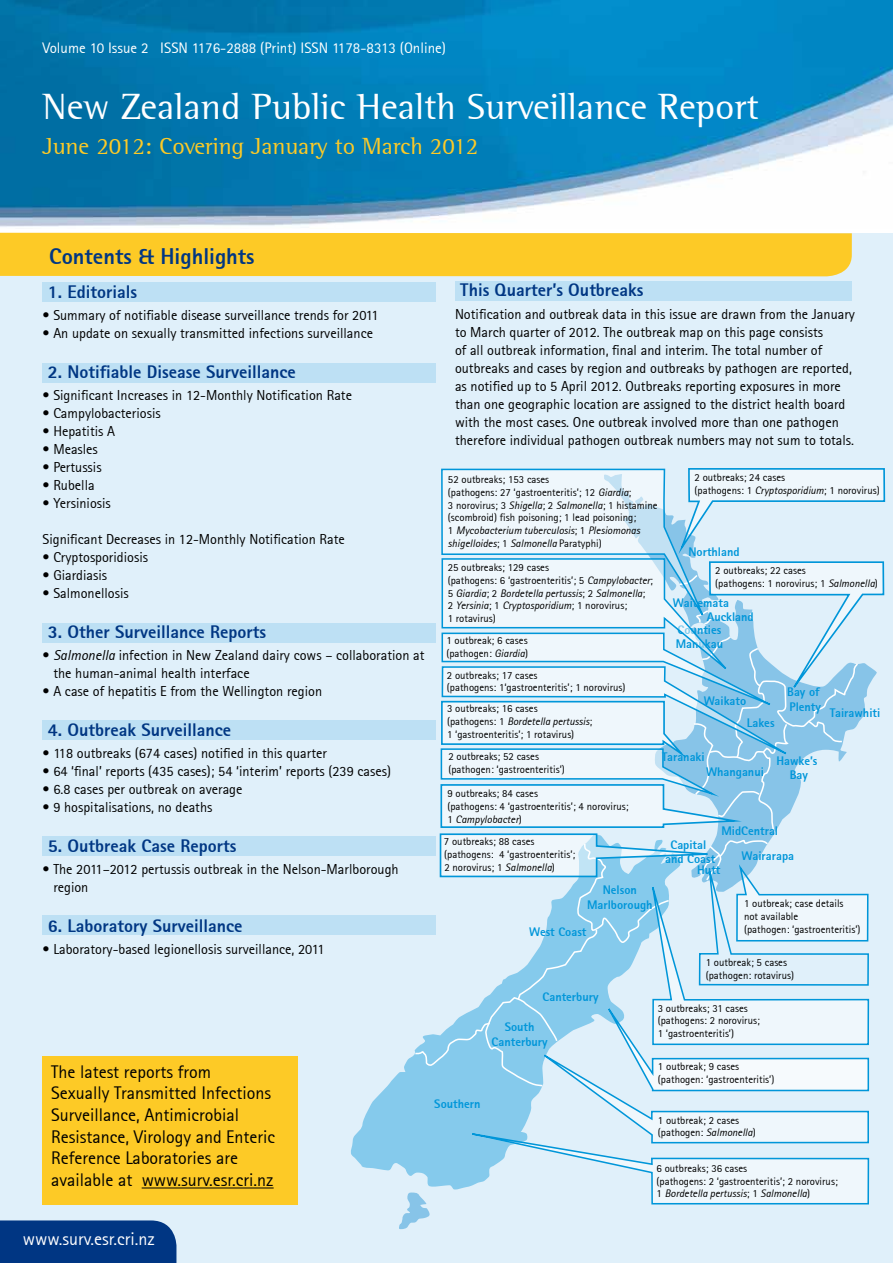
<style>
.page{position:relative;width:893px;height:1263px;background:#fff}
.page>*{position:absolute;margin:0;border:0;box-sizing:border-box;transform-origin:0 0}
.t1{font:37.5px "Rotis Semi Serif";color:#fff}
.t2{font:24px "Rotis Semi Serif";color:#fdca26}
.t3{font:800 22.5px "Agfa Rotis Sans Serif";color:#003683}
.t4{font:18px/21.6px "Agfa Rotis Sans Serif";color:#000}
.t5{font:800 18px "Agfa Rotis Sans Serif";color:#003683}
.t6{font:18px "Agfa Rotis Sans Serif";color:#fff}
.t7{font:15px "Agfa Rotis Sans Serif";color:#fff}
.t8{font:14.25px/18px "Agfa Rotis Sans Serif";color:#000}
.t9{font:800 12.3px/14.7px "Agfa Rotis Sans Serif";color:#0096d9;text-align:center}
.t10{font:10.8px/12.9px "Agfa Rotis Sans Serif";color:#000}
.s1{font-style:italic}
</style>
<div class="page">
<div style="left:0;top:234px;width:893px;height:1029px;background:#e0f0fa"></div>
<svg style="left:351px;top:1074px;width:47px;height:97px;fill:#85caec"></svg>
<svg style="left:398px;top:468px;width:488px;height:761px"></svg>
<div style="left:0;top:233px;width:852px;height:43px;background:#fdca26"></div>
<div style="left:0;top:1220px;width:176px;height:43px;background:#003683"></div>
<img style="left:0;top:0;width:893px;height:227px">
<div style="left:43px;top:1056px;width:255px;height:149px;background:#fdca26"></div>
<hr style="left:142px;top:1187px;width:132px;height:1px;background:#000">
<div style="left:42px;top:282px;width:394px;height:20px;background:#bde0f4"></div>
<div style="left:42px;top:363px;width:394px;height:20px;background:#bde0f4"></div>
<div style="left:43px;top:720px;width:393px;height:20px;background:#bde0f4"></div>
<div style="left:43px;top:836px;width:393px;height:20px;background:#bde0f4"></div>
<div style="left:43px;top:915px;width:393px;height:20px;background:#bde0f4"></div>
<div style="left:43px;top:623px;width:393px;height:20px;background:#bde0f4"></div>
<div style="left:455px;top:281px;width:396px;height:20px;background:#bde0f4"></div>
<h3 class="t7" style="left:43px;top:39px;width:405px">Volume 10 Issue 2 ISSN 1176-2888 (Print) ISSN 1178-8313 (Online)</h3>
<h1 class="t1" style="left:43px;top:85px;width:718px">New Zealand Public Health Surveillance Report</h1>
<h2 class="t2" style="left:43px;top:132px;width:437px">June 2012: Covering January to March 2012</h2>
<h3 class="t3" style="left:49px;top:242px;width:207px">Contents &amp; Highlights</h3>
<h3 class="t5" style="left:48px;top:281px;width:91px">1. Editorials</h3>
<h3 class="t8" style="left:43px;top:306px;width:338px">• Summary of notifiable disease surveillance trends for 2011</h3>
<h3 class="t8" style="left:43px;top:324px;width:332px">• An update on sexually transmitted infections surveillance</h3>
<h3 class="t5" style="left:48px;top:360px;width:249px">2. Notifiable Disease Surveillance</h3>
<h3 class="t8" style="left:43px;top:386px;width:311px">• Significant Increases in 12-Monthly Notification Rate</h3>
<h3 class="t8" style="left:43px;top:404px;width:120px">• Campylobacteriosis</h3>
<h3 class="t8" style="left:43px;top:422px;width:74px">• Hepatitis A</h3>
<h3 class="t8" style="left:43px;top:440px;width:57px">• Measles</h3>
<h3 class="t8" style="left:43px;top:458px;width:61px">• Pertussis</h3>
<h3 class="t8" style="left:43px;top:476px;width:54px">• Rubella</h3>
<h3 class="t8" style="left:43px;top:494px;width:70px">• Yersiniosis</h3>
<h3 class="t8" style="left:43px;top:530px;width:304px">Significant Decreases in 12-Monthly Notification Rate</h3>
<h3 class="t8" style="left:43px;top:548px;width:107px">• Cryptosporidiosis</h3>
<h3 class="t8" style="left:43px;top:566px;width:66px">• Giardiasis</h3>
<h3 class="t8" style="left:43px;top:584px;width:88px">• Salmonellosis</h3>
<h3 class="t5" style="left:48px;top:620px;width:220px">3. Other Surveillance Reports</h3>
<h3 class="t8" style="left:53px;top:646px;width:373px;text-indent:-11px">• <span class="s1">Salmonella</span> infection in New Zealand dairy cows – collaboration at the human-animal health interface</h3>
<h3 class="t8" style="left:43px;top:682px;width:281px">• A case of hepatitis E from the Wellington region</h3>
<h3 class="t5" style="left:48px;top:718px;width:185px">4. Outbreak Surveillance</h3>
<h3 class="t8" style="left:43px;top:744px;width:286px">• 118 outbreaks (674 cases) notified in this quarter</h3>
<h3 class="t8" style="left:43px;top:762px;width:350px">• 64 ‘final’ reports (435 cases); 54 ‘interim’ reports (239 cases)</h3>
<h3 class="t8" style="left:43px;top:780px;width:201px">• 6.8 cases per outbreak on average</h3>
<h3 class="t8" style="left:43px;top:798px;width:171px">• 9 hospitalisations, no deaths</h3>
<h3 class="t5" style="left:48px;top:834px;width:190px">5. Outbreak Case Reports</h3>
<h3 class="t8" style="left:53px;top:860px;width:347px;text-indent:-11px">• The 2011–2012 pertussis outbreak in the Nelson-Marlborough region</h3>
<h3 class="t5" style="left:48px;top:914px;width:196px">6. Laboratory Surveillance</h3>
<h3 class="t8" style="left:43px;top:940px;width:284px">• Laboratory-based legionellosis surveillance, 2011</h3>
<h3 class="t4" style="left:51px;top:1061px;width:226px">The latest reports from<br>Sexually Transmitted Infections<br>Surveillance, Antimicrobial<br>Resistance, Virology and Enteric<br>Reference Laboratories are available at www.surv.esr.cri.nz</h3>
<h3 class="t5" style="left:460px;top:279px;width:185px">This Quarter’s Outbreaks</h3>
<p class="t8" style="left:455px;top:305px;width:401px">Notification and outbreak data in this issue are drawn from the January to March quarter of 2012. The outbreak map on this page consists<br>of all outbreak information, final and interim. The total number of outbreaks and cases by region and outbreaks by pathogen are reported, as notified up to 5 April 2012. Outbreaks reporting exposures in more than one geographic location are assigned to the district health board with the most cases. One outbreak involved more than one pathogen therefore individual pathogen outbreak numbers may not sum to totals.</p>
<p class="t10" style="left:448px;top:472px;width:211px">52 outbreaks; 153 cases<br>(pathogens: 27 ‘gastroenteritis’; 12 <span class="s1">Giardia</span>;<br>3 norovirus; 3 <span class="s1">Shigella</span>; 2 <span class="s1">Salmonella</span>; 1 histamine (scombroid) fish poisoning; 1 lead poisoning;<br>1 <span class="s1">Mycobacterium tuberculosis</span>; 1 <span class="s1">Plesiomonas shigelloides</span>; 1 <span class="s1">Salmonella</span> Paratyphi)</p>
<p class="t10" style="left:448px;top:561px;width:207px">25 outbreaks; 129 cases<br>(pathogens: 6 ‘gastroenteritis’; 5 <span class="s1">Campylobacter</span>; 5 <span class="s1">Giardia</span>; 2 <span class="s1">Bordetella pertussis</span>; 2 <span class="s1">Salmonella</span>; 2 <span class="s1">Yersinia</span>; 1 <span class="s1">Cryptosporidium</span>; 1 norovirus;<br>1 rotavirus)</p>
<p class="t10" style="left:446px;top:633px;width:83px">1 outbreak; 6 cases (pathogen: <span class="s1">Giardia</span>)</p>
<p class="t10" style="left:447px;top:668px;width:180px">2 outbreaks; 17 cases<br>(pathogens: 1‘gastroenteritis’; 1 norovirus)</p>
<p class="t10" style="left:447px;top:702px;width:147px">3 outbreaks; 16 cases<br>(pathogens: 1 <span class="s1">Bordetella pertussis</span>;<br>1 ‘gastroenteritis’; 1 rotavirus)</p>
<p class="t10" style="left:694px;top:471px;width:187px">2 outbreaks; 24 cases<br>(pathogens: 1 <span class="s1">Cryptosporidium</span>; 1 norovirus)</p>
<p class="t9" style="left:688px;top:544px;width:53px">Northland</p>
<p class="t10" style="left:715px;top:564px;width:164px">2 outbreaks; 22 cases<br>(pathogens: 1 norovirus; 1 <span class="s1">Salmonella</span>)</p>
<p class="t9" style="left:673px;top:590px;width:57px;line-height:26.2px">Waitemata<br>Counties</p>
<p class="t9" style="left:676px;top:637px;width:49px">Manukau</p>
<p class="t9" style="left:707px;top:609px;width:48px">Auckland</p>
<p class="t9" style="left:704px;top:694px;width:44px">Waikato</p>
<p class="t9" style="left:747px;top:715px;width:29px">Lakes</p>
<p class="t9" style="left:787px;top:684px;width:34px">Bay of</p>
<p class="t9" style="left:790px;top:699px;width:33px">Plenty</p>
<p class="t9" style="left:830px;top:706px;width:52px">Tairawhiti</p>
<p class="t10" style="left:448px;top:750px;width:118px">2 outbreaks; 52 cases (pathogen: ‘gastroenteritis’)</p>
<p class="t10" style="left:447px;top:787px;width:183px">9 outbreaks; 84 cases<br>(pathogens: 4 ‘gastroenteritis’; 4 norovirus;<br>1 <span class="s1">Campylobacter</span>)</p>
<p class="t10" style="left:444px;top:835px;width:133px">7 outbreaks; 88 cases (pathogens: 4 ‘gastroenteritis’;<br>2 norovirus; 1 <span class="s1">Salmonella</span>)</p>
<p class="t9" style="left:587px;top:882px;width:67px">Nelson<br>Marlborough</p>
<p class="t9" style="left:529px;top:924px;width:59px">West Coast</p>
<p class="t9" style="left:662px;top:750px;width:45px">Taranaki</p>
<p class="t9" style="left:776px;top:753px;width:42px">Hawke’s</p>
<p class="t9" style="left:706px;top:764px;width:59px">Whanganui</p>
<p class="t9" style="left:790px;top:768px;width:20px">Bay</p>
<p class="t9" style="left:721px;top:823px;width:58px">MidCentral</p>
<p class="t9" style="left:665px;top:837px;width:52px">Capital and Coast</p>
<p class="t9" style="left:741px;top:848px;width:54px">Wairarapa</p>
<p class="t9" style="left:697px;top:862px;width:25px">Hutt</p>
<p class="t10" style="left:744px;top:897px;width:118px">1 outbreak; case details<br>not available<br>(pathogen: ‘gastroenteritis’)</p>
<p class="t10" style="left:706px;top:956px;width:90px">1 outbreak; 5 cases (pathogen: rotavirus)</p>
<p class="t9" style="left:543px;top:990px;width:58px">Canterbury</p>
<p class="t9" style="left:492px;top:1019px;width:58px">South<br>Canterbury</p>
<p class="t9" style="left:434px;top:1096px;width:48px">Southern</p>
<p class="t10" style="left:658px;top:1001px;width:104px">3 outbreaks; 31 cases (pathogens: 2 norovirus;<br>1 ‘gastroenteritis’)</p>
<p class="t10" style="left:658px;top:1060px;width:118px">1 outbreak; 9 cases (pathogen: ‘gastroenteritis’)</p>
<p class="t10" style="left:658px;top:1113px;width:99px">1 outbreak; 2 cases (pathogen: <span class="s1">Salmonella</span>)</p>
<p class="t10" style="left:657px;top:1161px;width:183px">6 outbreaks; 36 cases<br>(pathogens: 2 ‘gastroenteritis’; 2 norovirus;<br>1 <span class="s1">Bordetella pertussis</span>; 1 <span class="s1">Salmonella</span>)</p>
<h3 class="t6" style="left:23px;top:1228px;width:133px">www.surv.esr.cri.nz</h3>
</div>
